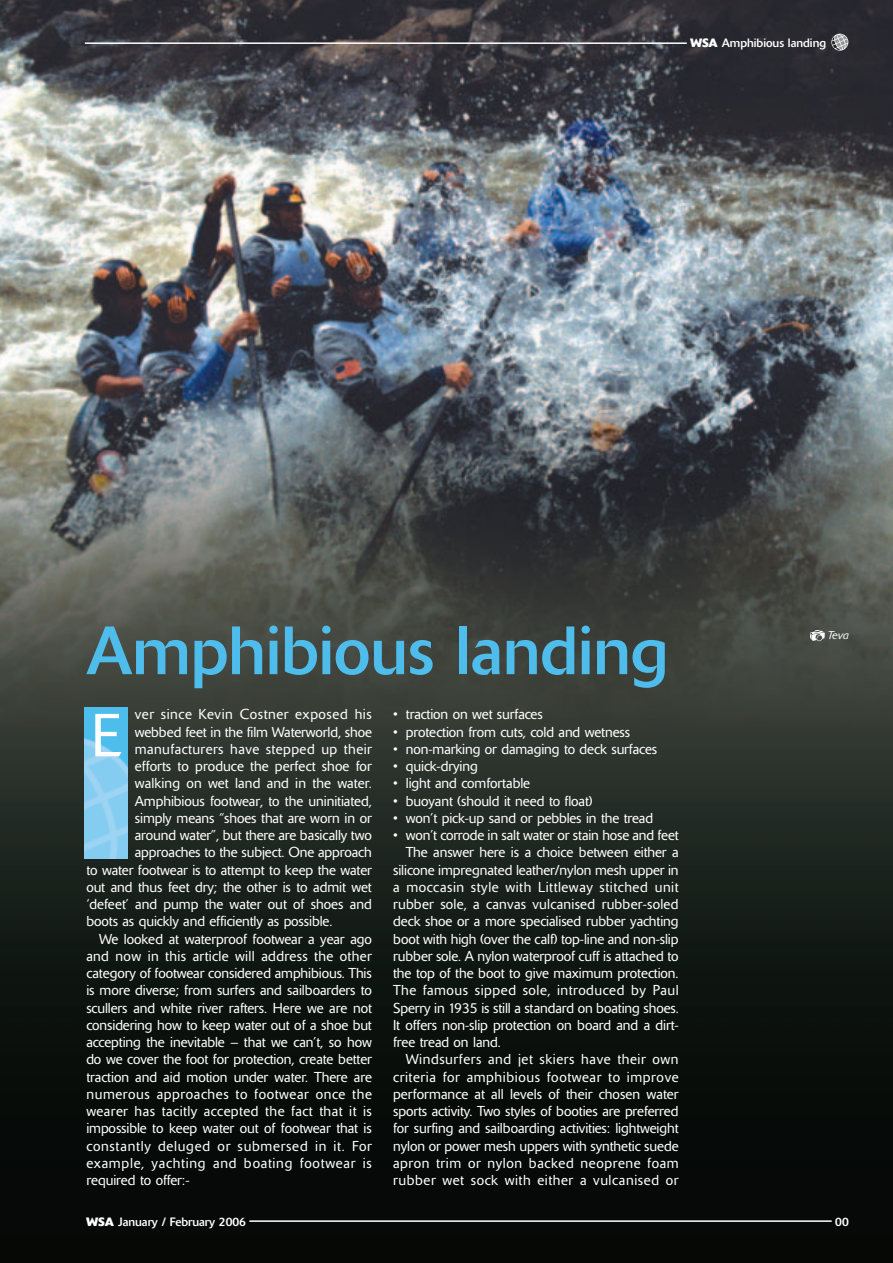
<style>
.page{position:relative;width:893px;height:1263px;background:#fff}
.page>*{position:absolute;margin:0;border:0;box-sizing:border-box;transform-origin:0 0}
.t1{font:67.5px "Delta";color:#4fbdec}
.t2{font:300 60px "Delta";color:#fff}
.t3{font:300 14.25px "Delta";letter-spacing:-.005em;color:#fff}
.t4{font:300 14.25px "Delta";letter-spacing:.04em;color:#fff}
.t5{font:300 14.25px "Delta";letter-spacing:.05em;color:#fff}
.t6{font:300 14.25px "Delta";letter-spacing:.03em;color:#fff}
.t7{font:300 14.25px "Delta";letter-spacing:.015em;color:#fff}
.t8{font:300 14.25px "Delta";letter-spacing:.025em;color:#fff}
.t9{font:300 14.25px "Delta";letter-spacing:.035em;color:#fff}
.t10{font:300 14.25px "Delta";letter-spacing:.045em;color:#fff}
.t11{font:12px "Delta";color:#fff}
.t12{font:italic 300 11.25px "Delta";color:#fff}
.s1{font-weight:700}
</style>
<div class="page">
<img style="left:1px;top:1px;width:892px;height:1261px">
<hr style="left:249px;top:1220px;width:583px;height:2px;background:#fff">
<hr style="left:85px;top:42px;width:602px;height:2px;background:#fff">
<svg style="left:832px;top:34px;width:16px;height:16px"></svg>
<img style="left:85px;top:707px;width:42px;height:151px">
<svg style="left:810px;top:630px;width:15px;height:11px"></svg>
<p class="t11" style="left:690px;top:38px;width:138px"><span class="s1">WSA</span> Amphibious landing</p>
<h1 class="t1" style="left:86px;top:626px;width:584px">Amphibious landing</h1>
<p class="t12" style="left:827px;top:631px;width:23px">Teva</p>
<p class="t4" style="left:135px;top:709px;width:238px">ver since Kevin Costner exposed his</p>
<p class="t3" style="left:135px;top:726px;width:238px">webbed feet in the film Waterworld, shoe</p>
<p class="t6" style="left:135px;top:744px;width:238px">manufacturers have stepped up their</p>
<p class="t3" style="left:135px;top:761px;width:238px">efforts to produce the perfect shoe for</p>
<p class="t3" style="left:135px;top:778px;width:238px">walking on wet land and in the water.</p>
<p class="t3" style="left:135px;top:795px;width:238px">Amphibious footwear, to the uninitiated,</p>
<p class="t3" style="left:135px;top:813px;width:238px">simply means “shoes that are worn in or</p>
<p class="t3" style="left:135px;top:830px;width:239px">around water”, but there are basically two</p>
<p class="t3" style="left:135px;top:847px;width:238px">approaches to the subject. One approach</p>
<p class="t3" style="left:86px;top:864px;width:287px">to water footwear is to attempt to keep the water</p>
<p class="t3" style="left:86px;top:882px;width:287px">out and thus feet dry; the other is to admit wet</p>
<p class="t3" style="left:86px;top:899px;width:287px">‘defeet’ and pump the water out of shoes and</p>
<p class="t3" style="left:86px;top:916px;width:247px">boots as quickly and efficiently as possible.</p>
<p class="t3" style="left:99px;top:933px;width:274px">We looked at waterproof footwear a year ago</p>
<p class="t8" style="left:86px;top:951px;width:287px">and now in this article will address the other</p>
<p class="t3" style="left:86px;top:968px;width:287px">category of footwear considered amphibious. This</p>
<p class="t3" style="left:86px;top:985px;width:287px">is more diverse; from surfers and sailboarders to</p>
<p class="t3" style="left:86px;top:1002px;width:287px">scullers and white river rafters. Here we are not</p>
<p class="t3" style="left:86px;top:1020px;width:287px">considering how to keep water out of a shoe but</p>
<p class="t3" style="left:86px;top:1037px;width:287px">accepting the inevitable – that we can’t, so how</p>
<p class="t3" style="left:86px;top:1054px;width:287px">do we cover the foot for protection, create better</p>
<p class="t3" style="left:86px;top:1071px;width:287px">traction and aid motion under water. There are</p>
<p class="t10" style="left:86px;top:1089px;width:287px">numerous approaches to footwear once the</p>
<p class="t6" style="left:86px;top:1106px;width:287px">wearer has tacitly accepted the fact that it is</p>
<p class="t3" style="left:86px;top:1123px;width:287px">impossible to keep water out of footwear that is</p>
<p class="t5" style="left:86px;top:1140px;width:287px">constantly deluged or submersed in it. For</p>
<p class="t5" style="left:86px;top:1158px;width:287px">example, yachting and boating footwear is</p>
<p class="t3" style="left:86px;top:1175px;width:105px">required to offer:-</p>
<h2 class="t2" style="left:91px;top:714px;width:31px">E</h2>
<p class="t3" style="left:393px;top:709px;width:151px">• traction on wet surfaces</p>
<p class="t3" style="left:393px;top:726px;width:238px">• protection from cuts, cold and wetness</p>
<p class="t3" style="left:393px;top:744px;width:265px">• non-marking or damaging to deck surfaces</p>
<p class="t3" style="left:393px;top:761px;width:86px">• quick-drying</p>
<p class="t3" style="left:393px;top:778px;width:138px">• light and comfortable</p>
<p class="t3" style="left:393px;top:795px;width:201px">• buoyant (should it need to float)</p>
<p class="t3" style="left:393px;top:813px;width:261px">• won’t pick-up sand or pebbles in the tread</p>
<p class="t3" style="left:393px;top:830px;width:287px">• won’t corrode in salt water or stain hose and feet</p>
<p class="t3" style="left:406px;top:847px;width:274px">The answer here is a choice between either a</p>
<p class="t3" style="left:393px;top:864px;width:287px">silicone impregnated leather/nylon mesh upper in</p>
<p class="t4" style="left:393px;top:882px;width:287px">a moccasin style with Littleway stitched unit</p>
<p class="t7" style="left:393px;top:899px;width:287px">rubber sole, a canvas vulcanised rubber-soled</p>
<p class="t3" style="left:393px;top:916px;width:287px">deck shoe or a more specialised rubber yachting</p>
<p class="t3" style="left:393px;top:933px;width:287px">boot with high (over the calf) top-line and non-slip</p>
<p class="t3" style="left:393px;top:951px;width:287px">rubber sole. A nylon waterproof cuff is attached to</p>
<p class="t3" style="left:393px;top:968px;width:287px">the top of the boot to give maximum protection.</p>
<p class="t9" style="left:393px;top:985px;width:287px">The famous sipped sole, introduced by Paul</p>
<p class="t3" style="left:393px;top:1002px;width:287px">Sperry in 1935 is still a standard on boating shoes.</p>
<p class="t3" style="left:393px;top:1020px;width:287px">It offers non-slip protection on board and a dirt-</p>
<p class="t3" style="left:393px;top:1037px;width:109px">free tread on land.</p>
<p class="t4" style="left:406px;top:1054px;width:274px">Windsurfers and jet skiers have their own</p>
<p class="t4" style="left:393px;top:1071px;width:287px">criteria for amphibious footwear to improve</p>
<p class="t3" style="left:393px;top:1089px;width:287px">performance at all levels of their chosen water</p>
<p class="t3" style="left:393px;top:1106px;width:287px">sports activity. Two styles of booties are preferred</p>
<p class="t3" style="left:393px;top:1123px;width:287px">for surfing and sailboarding activities: lightweight</p>
<p class="t3" style="left:393px;top:1140px;width:287px">nylon or power mesh uppers with synthetic suede</p>
<p class="t4" style="left:393px;top:1158px;width:287px">apron trim or nylon backed neoprene foam</p>
<p class="t4" style="left:393px;top:1175px;width:287px">rubber wet sock with either a vulcanised or</p>
<p class="t11" style="left:86px;top:1217px;width:161px"><span class="s1">WSA</span> January / February 2006</p>
<p class="t11" style="left:835px;top:1217px;width:15px">00</p>
</div>
